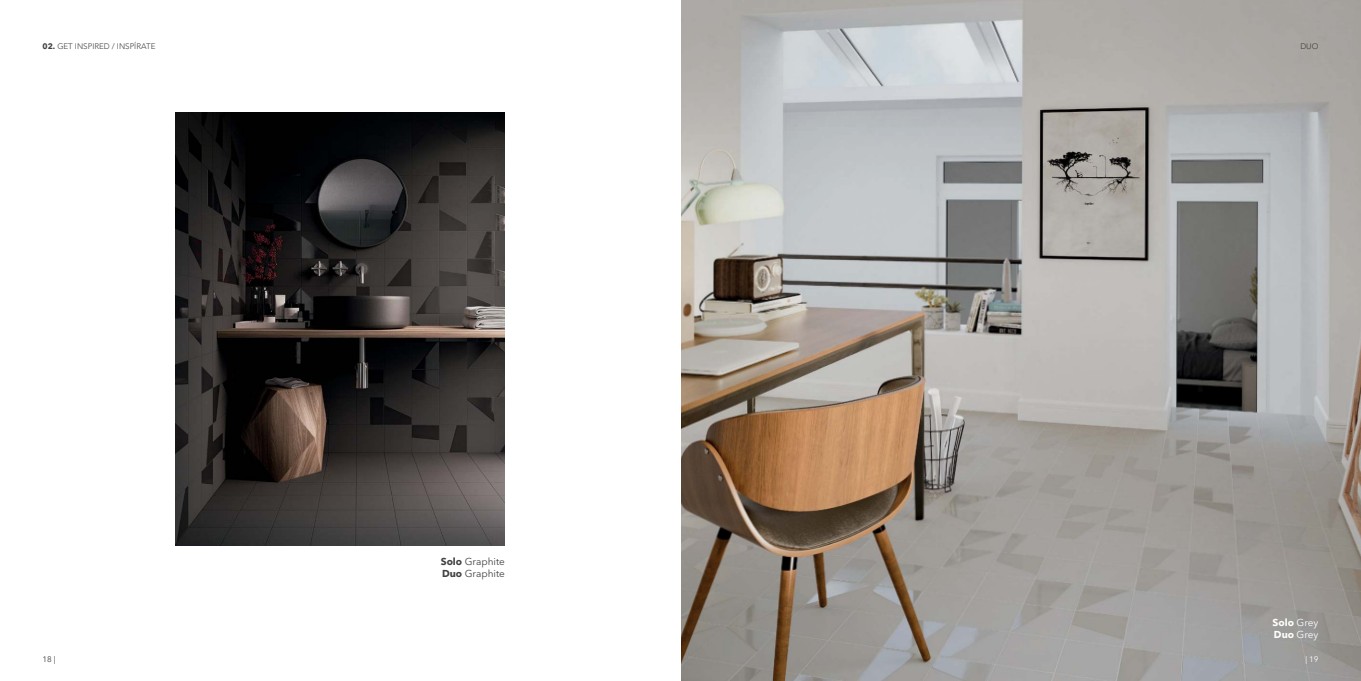
<style>
.page{position:relative;width:1361px;height:681px;background:#fff}
.page>*{position:absolute;margin:0;border:0;box-sizing:border-box;transform-origin:0 0}
.t1{font:10px/12px "Avenir Next LT Pro";color:#414042}
.t2{font:10px/12px "Avenir Next LT Pro";color:#fff}
.t3{font:300 8px "Avenir LT Std";color:#414042}
.t4{font:8px "Avenir Next LT Pro";color:#3e3d3f}
.t5{font:300 8px "Avenir LT Std";color:#3e3d3f}
.t6{font:8px "Avenir Next LT Pro";color:#fff}
.s1{font-family:"Avenir Next LT Pro";font-weight:700}
.s2{font-weight:700}
</style>
<div class="page">
<img style="left:176px;top:112px;width:329px;height:433px">
<img style="left:681px;top:0;width:680px;height:680px">
<p class="t3" style="left:43px;top:41px;width:114px"><span class="s1">02.</span> GET INSPIRED / INSPÍRATE</p>
<p class="t4" style="left:43px;top:654px;width:15px">18 |</p>
<p class="t1" style="left:441px;top:555px;width:66px"><span class="s2">Solo</span> Graphite<br><span class="s2">Duo</span> Graphite</p>
<p class="t5" style="left:1300px;top:41px;width:20px">DUO</p>
<p class="t2" style="left:1272px;top:617px;width:47px"><span class="s2">Solo</span> Grey<br><span class="s2">Duo</span> Grey</p>
<p class="t6" style="left:1305px;top:654px;width:15px">| 19</p>
</div>
